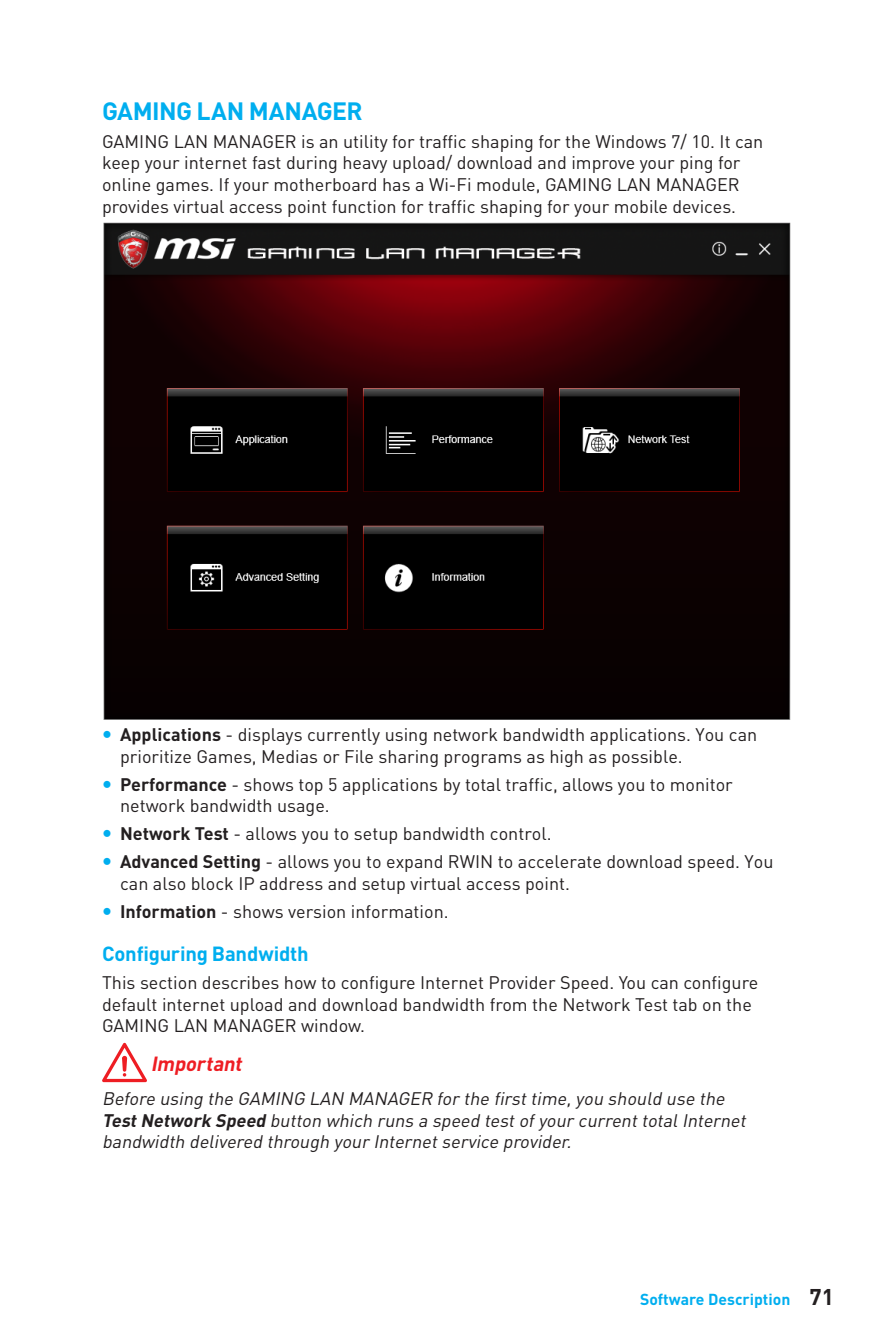
<style>
.page{position:relative;width:893px;height:1340px;background:#fff}
.page>*{position:absolute;margin:0;border:0;box-sizing:border-box;transform-origin:0 0}
.t1{font:700 24.75px "DIN Pro";letter-spacing:-.02em;color:#00aeef}
.t2{font:700 20.25px "DIN Pro";letter-spacing:-.01em;color:#00aeef}
.t3{font:italic 700 20.25px "DIN Pro";color:#ee1d23}
.t4{font:18px/21.6px "DIN Pro";color:#231f20}
.t5{font:italic 18px/21.6px "DIN Pro";color:#231f20}
.t6{font:700 15.75px "DIN Pro";color:#00aeef}
.s1{font-weight:700}
.s2{font-size:22.5px;color:#231f20}
</style>
<div class="page">
<img style="left:103px;top:222px;width:688px;height:497px">
<svg style="left:102px;top:1042px;width:45px;height:40px"></svg>
<h1 class="t1" style="left:102px;top:94px;width:262px">GAMING LAN MANAGER</h1>
<p class="t4" style="left:102px;top:130px;width:663px">GAMING LAN MANAGER is an utility for traffic shaping for the Windows 7/ 10. It can keep your internet fast during heavy upload/ download and improve your ping for online games. If your motherboard has a Wi-Fi module, GAMING LAN MANAGER provides virtual access point function for traffic shaping for your mobile devices.</p>
<p class="t4" style="left:120px;top:723px;width:639px"><span class="s1">Applications</span> - displays currently using network bandwidth applications. You can prioritize Games, Medias or File sharing programs as high as possible.</p>
<p class="t4" style="left:120px;top:772px;width:614px"><span class="s1">Performance</span> - shows top 5 applications by total traffic, allows you to monitor network bandwidth usage.</p>
<p class="t4" style="left:120px;top:819px;width:655px;line-height:27.9px"><span class="s1">Network Test</span> - allows you to setup bandwidth control.<br><span class="s1">Advanced Setting</span> - allows you to expand RWIN to accelerate download speed. You</p>
<p class="t4" style="left:120px;top:868px;width:451px;line-height:27.9px">can also block IP address and setup virtual access point.<br><span class="s1">Information</span> - shows version information.</p>
<p class="t2" style="left:102px;top:940px;width:208px">Configuring Bandwidth</p>
<p class="t4" style="left:102px;top:971px;width:658px">This section describes how to configure Internet Provider Speed. You can configure default internet upload and download bandwidth from the Network Test tab on the<br>GAMING LAN MANAGER window.</p>
<p class="t3" style="left:151px;top:1049px;width:97px">Important</p>
<p class="t5" style="left:102px;top:1087px;width:649px">Before using the GAMING LAN MANAGER for the firsttime,you should use the<br><span class="s1">TestNetwork Speed</span> button which runs a speed testofyour currenttotalInternet bandwidth delivered through your Internetservice provider.</p>
<p class="t6" style="left:640px;top:1288px;width:195px">Software Description <span class="s2">71</span></p>
</div>
